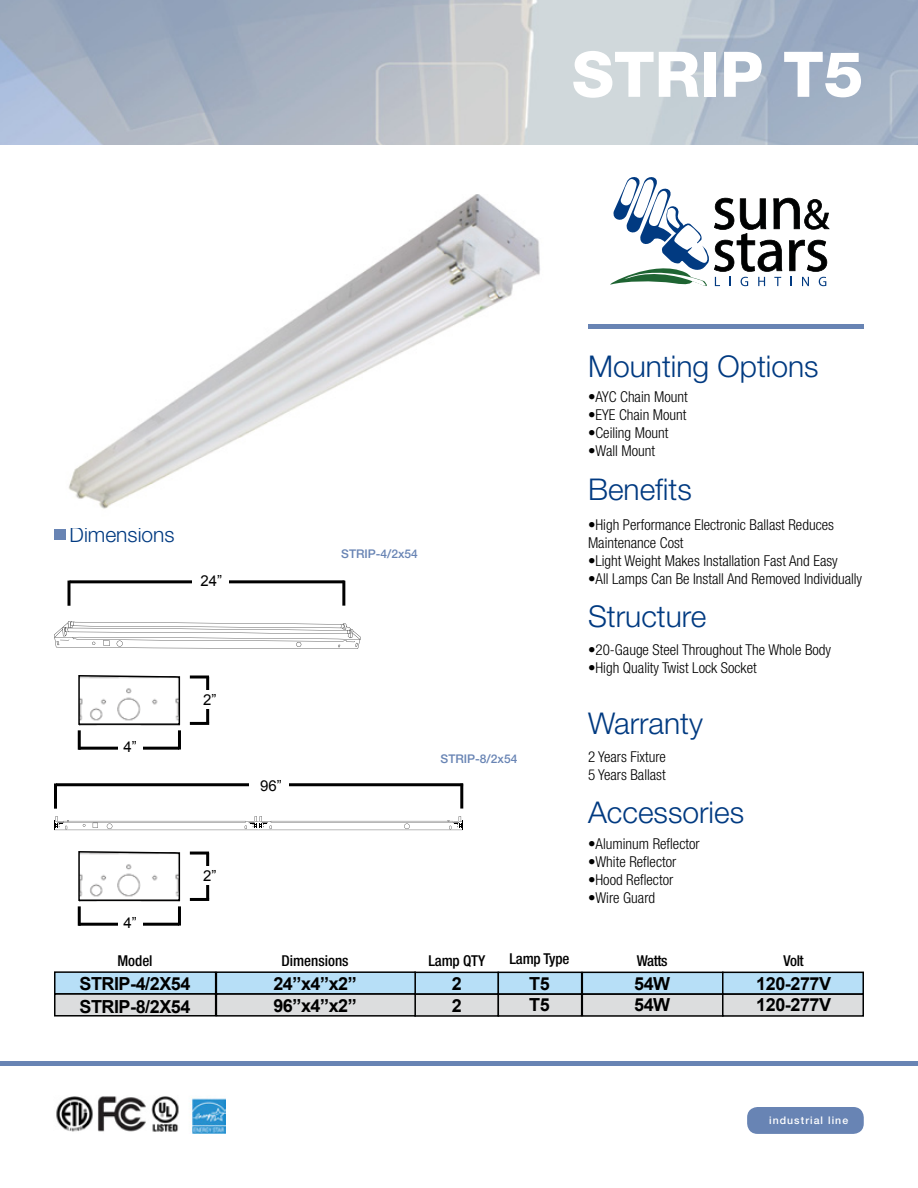
<style>
.page{position:relative;width:918px;height:1188px;background:#fff}
.page>*{position:absolute;margin:0;border:0;box-sizing:border-box;transform-origin:0 0}
.t1{font:800 63px "Helvetica Neue LT Pro";color:#fff}
.t2{font:300 30px "Helvetica Neue LT Pro";color:#013a81}
.t3{font:300 21px "Helvetica Neue LT Pro";color:#013a81}
.t4{font:700 18px/21.6px "Arial";letter-spacing:-.025em;color:#000}
.t5{font:300 condensed 15px/18px "Helvetica Neue LT Pro";color:#000}
.t6{font:500 condensed 15px "Helvetica Neue LT Pro";letter-spacing:-.01em;color:#000}
.t7{font:15px "Arial";color:#000}
.t8{font:500 12px "Helvetica Neue LT Pro";color:#6884b4}
.t9{font:500 10.5px "Helvetica Neue LT Pro";letter-spacing:.1em;color:#fff}
</style>
<div class="page">
<img style="left:0;top:0;width:918px;height:145px">
<div style="left:747px;top:1107px;width:117px;height:27px;background:#6884b4;border-radius:11px"></div>
<hr style="left:0;top:1062px;width:918px;height:4px;background:#6884b4">
<hr style="left:589px;top:324px;width:275px;height:4px;background:#6884b4">
<div style="left:54px;top:529px;width:12px;height:11px;background:#6884b4"></div>
<div style="left:54px;top:971px;width:162px;height:24px;background:#b7dff7;border:2px solid #000101"></div>
<div style="left:414px;top:972px;width:85px;height:23px;background:#b7dff7;border:2px solid #000101"></div>
<div style="left:498px;top:972px;width:84px;height:23px;background:#b7dff7;border:2px solid #000101"></div>
<div style="left:582px;top:972px;width:142px;height:23px;background:#b7dff7;border:2px solid #000101"></div>
<div style="left:722px;top:972px;width:142px;height:23px;background:#b7dff7;border:2px solid #000101"></div>
<div style="left:216px;top:971px;width:200px;height:24px;background:#b7dff7;border:2px solid #000101"></div>
<div style="left:54px;top:993px;width:162px;height:24px;background:#dcddde;border:2px solid #000101"></div>
<div style="left:414px;top:993px;width:85px;height:24px;background:#dcddde;border:2px solid #000101"></div>
<div style="left:498px;top:993px;width:84px;height:24px;background:#dcddde;border:2px solid #000101"></div>
<div style="left:582px;top:993px;width:142px;height:24px;background:#dcddde;border:2px solid #000101"></div>
<div style="left:722px;top:993px;width:142px;height:24px;background:#dcddde;border:2px solid #000101"></div>
<div style="left:216px;top:993px;width:200px;height:24px;background:#dcddde;border:2px solid #000101"></div>
<img style="left:68px;top:194px;width:472px;height:315px">
<svg style="left:54px;top:621px;width:307px;height:28px"></svg>
<svg style="left:78px;top:675px;width:103px;height:51px"></svg>
<svg style="left:78px;top:851px;width:103px;height:51px"></svg>
<svg style="left:54px;top:816px;width:409px;height:14px"></svg>
<hr style="left:56px;top:783px;width:407px;height:3px;background:#000">
<hr style="left:460px;top:784px;width:3px;height:25px;background:#000">
<hr style="left:54px;top:783px;width:3px;height:26px;background:#000">
<div style="left:249px;top:779px;width:40px;height:17px;background:#fff"></div>
<hr style="left:70px;top:580px;width:275px;height:3px;background:#000">
<hr style="left:342px;top:581px;width:3px;height:25px;background:#000">
<hr style="left:68px;top:581px;width:2px;height:25px;background:#000">
<div style="left:192px;top:569px;width:36px;height:24px;background:#fff"></div>
<hr style="left:206px;top:677px;width:3px;height:45px;background:#000">
<hr style="left:206px;top:853px;width:3px;height:45px;background:#000">
<hr style="left:79px;top:747px;width:100px;height:3px;background:#000">
<hr style="left:79px;top:923px;width:100px;height:3px;background:#000">
<hr style="left:190px;top:722px;width:19px;height:3px;background:#000">
<hr style="left:190px;top:898px;width:19px;height:3px;background:#000">
<hr style="left:78px;top:730px;width:3px;height:20px;background:#000">
<hr style="left:78px;top:906px;width:3px;height:20px;background:#000">
<hr style="left:190px;top:676px;width:19px;height:3px;background:#000">
<hr style="left:190px;top:852px;width:19px;height:3px;background:#000">
<hr style="left:178px;top:730px;width:3px;height:20px;background:#000">
<hr style="left:178px;top:906px;width:3px;height:20px;background:#000">
<div style="left:199px;top:691px;width:24px;height:18px;background:#fff"></div>
<div style="left:199px;top:867px;width:24px;height:18px;background:#fff"></div>
<div style="left:118px;top:739px;width:25px;height:16px;background:#fff"></div>
<div style="left:118px;top:915px;width:25px;height:16px;background:#fff"></div>
<img style="left:56px;top:1096px;width:170px;height:38px">
<svg style="left:610px;top:177px;width:220px;height:110px"></svg>
<h1 class="t1" style="left:572px;top:37px;width:293px">STRIP T5</h1>
<h2 class="t2" style="left:588px;top:348px;width:232px">Mounting Options</h2>
<p class="t5" style="left:588px;top:388px;width:101px">•AYC Chain Mount</p>
<p class="t5" style="left:588px;top:406px;width:100px">•EYE Chain Mount</p>
<p class="t5" style="left:588px;top:424px;width:82px">•Ceiling Mount</p>
<p class="t5" style="left:588px;top:442px;width:69px">•Wall Mount</p>
<h3 class="t3" style="left:70px;top:522px;width:106px">Dimensions</h3>
<p class="t7" style="left:200px;top:571px;width:23px">24”</p>
<p class="t7" style="left:124px;top:737px;width:15px">4”</p>
<p class="t7" style="left:124px;top:913px;width:15px">4”</p>
<p class="t7" style="left:203px;top:690px;width:15px">2”</p>
<p class="t7" style="left:203px;top:866px;width:15px">2”</p>
<p class="t7" style="left:260px;top:776px;width:23px">96”</p>
<p class="t8" style="left:341px;top:547px;width:78px">STRIP-4/2x54</p>
<p class="t8" style="left:441px;top:752px;width:78px">STRIP-8/2x54</p>
<h2 class="t2" style="left:588px;top:471px;width:105px">Benefits</h2>
<p class="t5" style="left:588px;top:516px;width:247px">•High Performance Electronic Ballast Reduces<br>Maintenance Cost</p>
<p class="t5" style="left:588px;top:552px;width:251px">•Light Weight Makes Installation Fast And Easy</p>
<p class="t5" style="left:588px;top:570px;width:276px">•All Lamps Can Be Install And Removed Individually</p>
<h2 class="t2" style="left:588px;top:598px;width:120px">Structure</h2>
<p class="t5" style="left:588px;top:641px;width:245px">•20-Gauge Steel Throughout The Whole Body</p>
<p class="t5" style="left:588px;top:659px;width:170px">•High Quality Twist Lock Socket</p>
<h2 class="t2" style="left:588px;top:705px;width:117px">Warranty</h2>
<p class="t5" style="left:588px;top:748px;width:79px">2 Years Fixture<br>5 Years Ballast</p>
<h2 class="t2" style="left:588px;top:794px;width:158px">Accessories</h2>
<p class="t5" style="left:588px;top:835px;width:113px">•Aluminum Reflector</p>
<p class="t5" style="left:588px;top:853px;width:90px">•White Reflector</p>
<p class="t5" style="left:588px;top:871px;width:87px">•Hood Reflector</p>
<p class="t5" style="left:588px;top:889px;width:69px">•Wire Guard</p>
<p class="t6" style="left:117px;top:952px;width:37px">Model</p>
<p class="t6" style="left:281px;top:952px;width:69px">Dimensions</p>
<p class="t6" style="left:428px;top:952px;width:58px">Lamp QTY</p>
<p class="t6" style="left:509px;top:950px;width:62px">Lamp Type</p>
<p class="t6" style="left:637px;top:952px;width:33px">Watts</p>
<p class="t6" style="left:784px;top:952px;width:22px">Volt</p>
<p class="t4" style="left:79px;top:973px;width:113px;line-height:23px">STRIP-4/2X54<br>STRIP-8/2X54</p>
<p class="t4" style="left:273px;top:973px;width:85px">24”x4”x2”<br>96”x4”x2”</p>
<p class="t4" style="left:452px;top:973px;width:12px">2<br>2</p>
<p class="t4" style="left:634px;top:973px;width:38px">54W<br>54W</p>
<p class="t4" style="left:529px;top:973px;width:22px">T5<br>T5</p>
<p class="t4" style="left:756px;top:973px;width:76px">120-277V<br>120-277V</p>
<p class="t9" style="left:769px;top:1114px;width:81px">industrial line</p>
</div>
